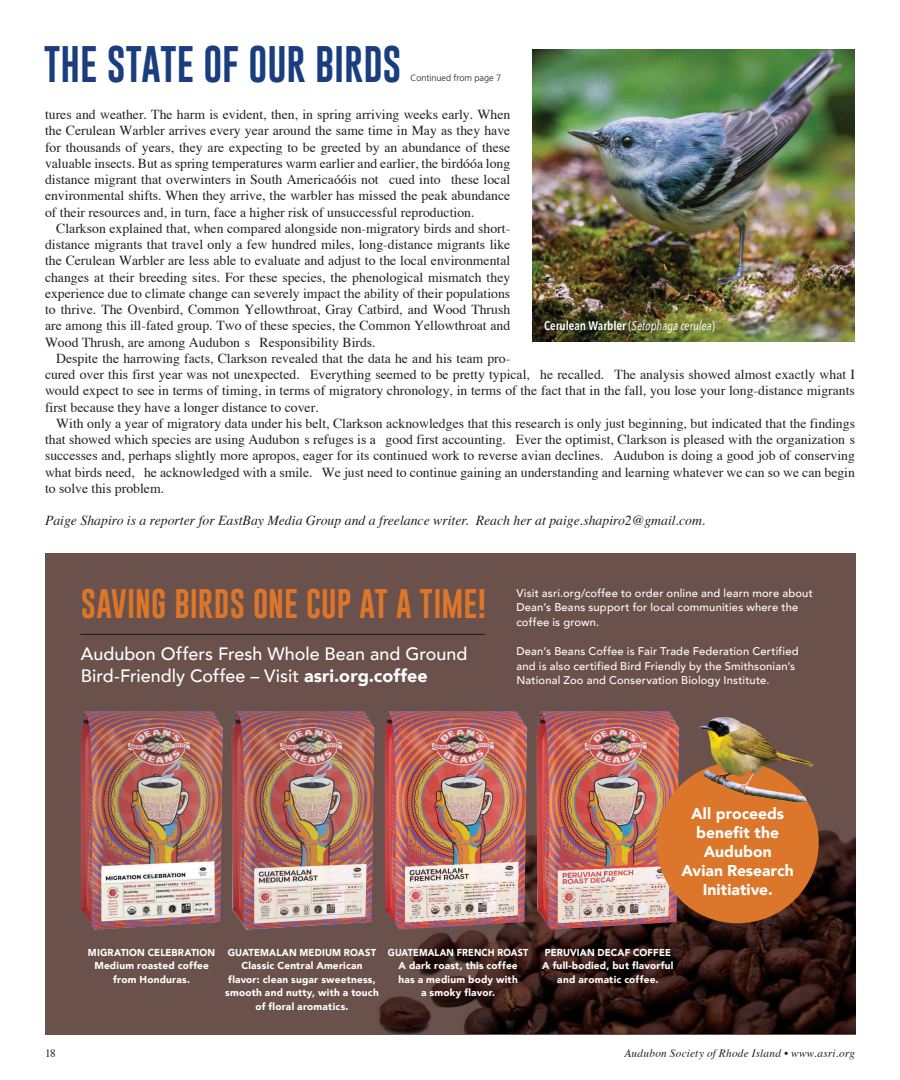
<style>
.page{position:relative;width:900px;height:1080px;background:#fff}
.page>*{position:absolute;margin:0;border:0;box-sizing:border-box;transform-origin:0 0}
.names2012{font:37.5px "Gobold";color:#193d7e}
.Body_text{font:30.25px "Gobold";color:#dc762b}
.Body_text-2{font:500 17.88px "Avenir";color:#fff}
.Body_text-3{font:900 15.62px/19px "Avenir";letter-spacing:.005em;color:#fff;text-align:center}
.Body_text-4{font:13.75px/16.2px "Times";color:#231f20;text-align:justify}
.Body_text-5{font:italic 13.75px "Times";color:#231f20}
.t1{font:italic 12.5px "Avenir Next Condensed";color:#fff}
.Body_text-6{font:500 11.25px/14.5px "Avenir";letter-spacing:.015em;color:#fff}
.t2{font:italic 11.25px "Times";letter-spacing:.025em;color:#231f20}
.t3{font:11.25px "Times";color:#231f20}
.Body_text-7{font:900 10.12px/13.4px "Avenir";letter-spacing:.02em;color:#fff;text-align:center}
.Body_text-8{font:900 10.12px "Avenir";letter-spacing:.02em;color:#fff;scale:.94 1}
.Body_text-9{font:900 10.12px "Avenir";letter-spacing:.02em;color:#fff;scale:.9 1}
.names2012-2{font:300 9.12px "Frutiger";letter-spacing:-.005em;color:#231f20}
.s1{font-weight:600;font-style:normal}
.s2{font-style:normal}
.s3{font-weight:900}
</style>
<div class="page">
<div style="left:45px;top:553px;width:811px;height:482px;background:#6b514c"></div>
<img style="left:379px;top:766px;width:477px;height:268px">
<hr style="left:80px;top:634px;width:405px;height:1px;background:#231f20">
<img style="left:385px;top:711px;width:142px;height:219px">
<img style="left:232px;top:711px;width:142px;height:219px">
<img style="left:80px;top:711px;width:143px;height:219px">
<img style="left:537px;top:711px;width:142px;height:219px">
<div style="left:656px;top:762px;width:163px;height:161px;background:#dc762b;border-radius:50%"></div>
<img style="left:687px;top:717px;width:132px;height:84px">
<img style="left:533px;top:50px;width:322px;height:292px">
<p class="names2012" style="left:44px;top:40px;width:359px">THE STATE OF OUR BIRDS</p>
<p class="names2012-2" style="left:410px;top:73px;width:92px">Continued from page 7</p>
<p class="Body_text-4" style="left:45px;top:106px;width:467px">tures and weather. The harm is evident, then, in spring arriving weeks early. When the Cerulean Warbler arrives every year around the same time in May as they have for thousands of years, they are expecting to be greeted by an abundance of these valuable insects. But as spring temperatures warm earlier and earlier, the bird––a long distance migrant that overwinters in South America––is not “cued into” these local environmental shifts. When they arrive, the warbler has missed the peak abundance of their resources and, in turn, face a higher risk of unsuccessful reproduction.</p>
<p class="Body_text-4" style="left:45px;top:220px;width:467px;text-indent:11px">Clarkson explained that, when compared alongside non-migratory birds and short&shy;distance migrants that travel only a few hundred miles, long-distance migrants like the Cerulean Warbler are less able to evaluate and adjust to the local environmental changes at their breeding sites. For these species, the phenological mismatch they experience due to climate change can severely impact the ability of their populations to thrive. The Ovenbird, Common Yellowthroat, Gray Catbird, and Wood Thrush are among this ill-fated group. Two of these species, the Common Yellowthroat and Wood Thrush, are among Audubon’s “Responsibility Birds.”</p>
<p class="Body_text-4" style="left:45px;top:350px;width:812px;text-align:left;text-indent:11px">Despite the harrowing facts, Clarkson revealed that the data he and his team pro-<br>cured over this first year was not unexpected. “Everything seemed to be pretty typical,” he recalled. “The analysis showed almost exactly what I would expect to see in terms of timing, in terms of migratory chronology, in terms of the fact that in the fall, you lose your long-distance migrants first because they have a longer distance to cover.”</p>
<p class="Body_text-4" style="left:45px;top:415px;width:812px;text-indent:11px">With only a year of migratory data under his belt, Clarkson acknowledges that this research is only just beginning, but indicated that the findings that showed which species are using Audubon’s refuges is a “good first accounting.” Ever the optimist, Clarkson is pleased with the organization’s successes and, perhaps slightly more apropos, eager for its continued work to reverse avian declines. “Audubon is doing a good job of conserving what birds need,” he acknowledged with a smile. “We just need to continue gaining an understanding and learning whatever we can so we can begin to solve this problem.”</p>
<p class="Body_text-5" style="left:45px;top:508px;width:662px">Paige Shapiro is a reporter for EastBay Media Group and a freelance writer. Reach her at paige.shapiro2@gmail.com.</p>
<p class="t1" style="left:544px;top:318px;width:172px"><span class="s1">Cerulean Warbler</span> <span class="s2">(</span>Setophaga cerulea<span class="s2">)</span></p>
<p class="Body_text" style="left:81px;top:584px;width:407px">SAVING BIRDS ONE CUP AT A TIME!</p>
<p class="Body_text-2" style="left:81px;top:638px;width:388px">Audubon Offers Fresh Whole Bean and Ground</p>
<p class="Body_text-2" style="left:81px;top:660px;width:348px">Bird-Friendly Coffee – Visit <span class="s3">asri.org.coffee</span></p>
<p class="Body_text-6" style="left:517px;top:585px;width:298px">Visit asri.org/coffee to order online and learn more about<br>Dean’s Beans support for local communities where the coffee is grown.</p>
<p class="Body_text-6" style="left:517px;top:643px;width:284px">Dean’s Beans Coffee is Fair Trade Federation Certified and is also certified Bird Friendly by the Smithsonian’s<br>National Zoo and Conservation Biology Institute.</p>
<p class="Body_text-3" style="left:681px;top:803px;width:114px">All proceeds benefit the<br>Audubon<br>Avian Research<br>Initiative.</p>
<p class="Body_text-8" style="left:88px;top:944px;width:137px">MIGRATION CELEBRATION</p>
<p class="Body_text-7" style="left:94px;top:959px;width:116px">Medium roasted coffee from Honduras.</p>
<p class="Body_text-8" style="left:228px;top:944px;width:160px">GUATEMALAN MEDIUM ROAST</p>
<p class="Body_text-7" style="left:225px;top:959px;width:155px">Classic Central American flavor: clean sugar sweetness, smooth and nutty, with a touch of floral aromatics.</p>
<p class="Body_text-9" style="left:388px;top:944px;width:158px">GUATEMALAN FRENCH ROAST</p>
<p class="Body_text-7" style="left:398px;top:959px;width:121px">A dark roast, this coffee has a medium body with a smoky flavor.</p>
<p class="Body_text-8" style="left:545px;top:944px;width:136px">PERUVIAN DECAF COFFEE</p>
<p class="Body_text-7" style="left:542px;top:959px;width:133px">A full-bodied, but flavorful and aromatic coffee.</p>
<p class="t3" style="left:45px;top:1047px;width:12px">18</p>
<p class="t2" style="left:624px;top:1043px;width:232px">Audubon Society of Rhode Island • www.asri.org</p>
</div>
